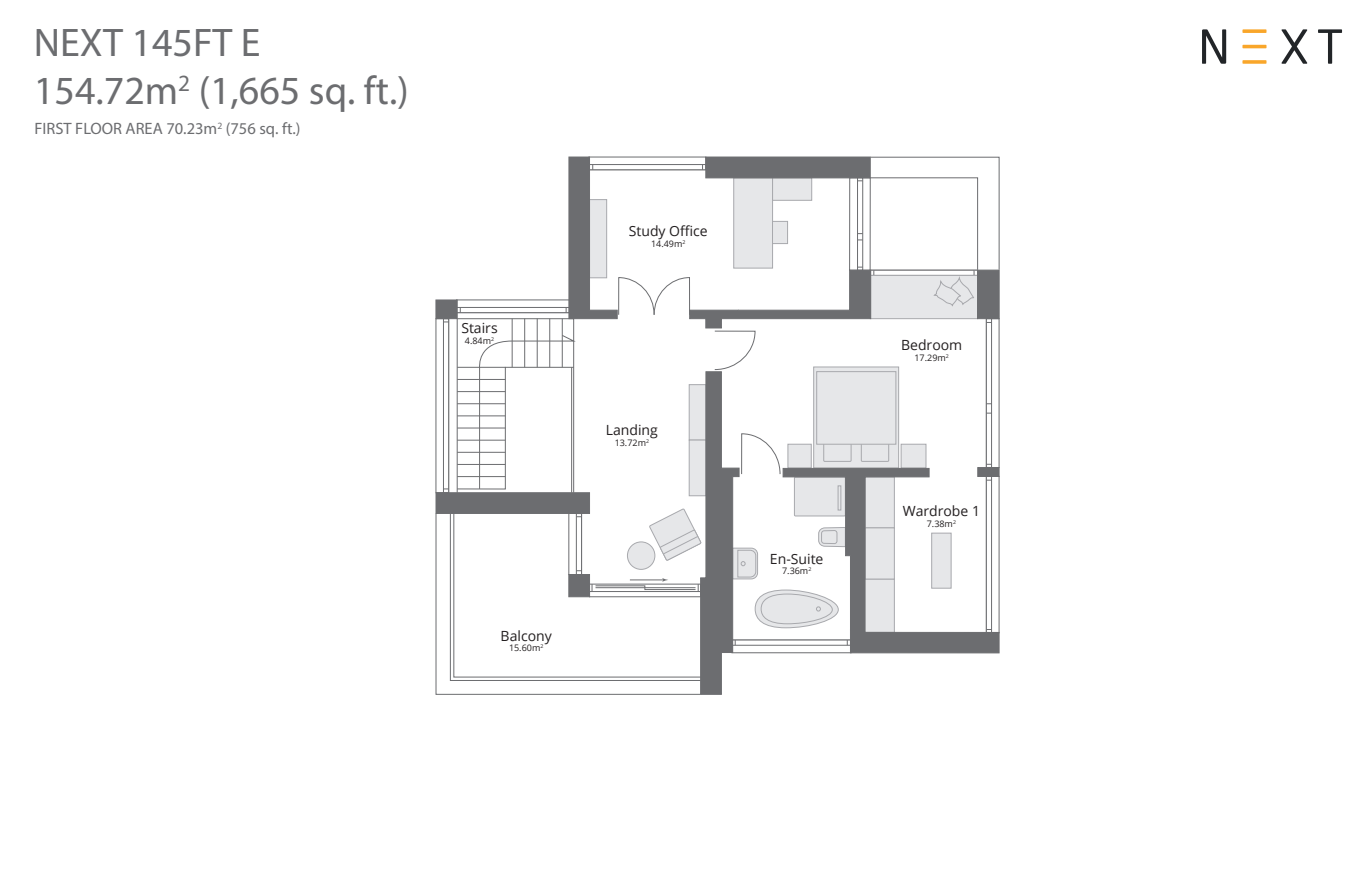
<style>
.page{position:relative;width:1367px;height:874px;background:#fff}
.page>*{position:absolute;margin:0;border:0;box-sizing:border-box;transform-origin:0 0}
.t1{font:40px/48px "Myriad Pro";color:#6c6d70}
.t2{font:16.4px "Myriad Pro";color:#6c6d70}
.t3{font:14px "Open Sans";color:#231f20}
.t4{font:9px "Open Sans";color:#231f20}
</style>
<div class="page">
<svg style="left:1242px;top:29px;width:24px;height:4px"></svg>
<svg style="left:1242px;top:45px;width:24px;height:3px"></svg>
<svg style="left:1242px;top:60px;width:24px;height:4px"></svg>
<svg style="left:1202px;top:29px;width:24px;height:35px"></svg>
<svg style="left:1318px;top:29px;width:23px;height:35px"></svg>
<svg style="left:1281px;top:29px;width:26px;height:35px"></svg>
<svg style="left:435px;top:512px;width:8px;height:182px"></svg>
<div style="left:435px;top:299px;width:22px;height:20px;background:#6c6d70;border:1px solid #6c6d70"></div>
<div style="left:436px;top:492px;width:153px;height:21px;background:#6c6d70"></div>
<svg style="left:443px;top:156px;width:556px;height:538px"></svg>
<h1 class="t1" style="left:34px;top:18px;width:376px">NEXT 145FT E<br>154.72m<sup>2</sup> (1,665 sq. ft.)</h1>
<p class="t2" style="left:35px;top:118px;width:267px">FIRST FLOOR AREA 70.23m<sup>2</sup> (756 sq. ft.)</p>
<p class="t3" style="left:461px;top:318px;width:38px">Stairs</p>
<p class="t4" style="left:465px;top:334px;width:31px">4.84m<sup>2</sup></p>
<p class="t3" style="left:628px;top:221px;width:80px">Study Office</p>
<p class="t4" style="left:651px;top:237px;width:36px">14.49m<sup>2</sup></p>
<p class="t3" style="left:606px;top:420px;width:54px">Landing</p>
<p class="t4" style="left:614px;top:436px;width:36px">13.72m<sup>2</sup></p>
<p class="t3" style="left:500px;top:625px;width:53px">Balcony</p>
<p class="t4" style="left:509px;top:641px;width:36px">15.60m<sup>2</sup></p>
<p class="t3" style="left:770px;top:548px;width:55px">En-Suite</p>
<p class="t4" style="left:782px;top:564px;width:31px">7.36m<sup>2</sup></p>
<p class="t3" style="left:901px;top:335px;width:63px">Bedroom</p>
<p class="t4" style="left:914px;top:351px;width:36px">17.29m<sup>2</sup></p>
<p class="t3" style="left:902px;top:501px;width:79px">Wardrobe 1</p>
<p class="t4" style="left:926px;top:517px;width:31px">7.38m<sup>2</sup></p>
</div>
